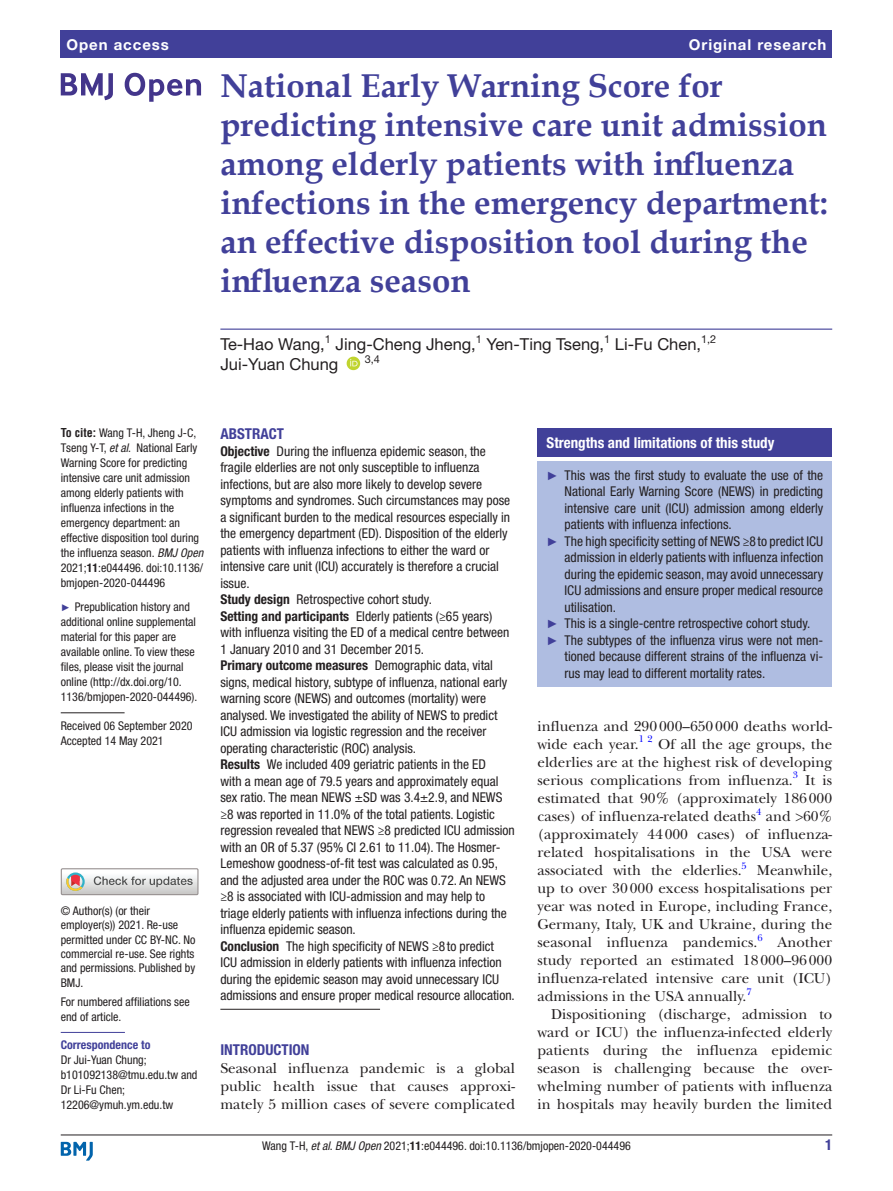
<style>
.page{position:relative;width:893px;height:1191px;background:#fff}
.page>*{position:absolute;margin:0;border:0;box-sizing:border-box;transform-origin:0 0}
.t1{font:700 33px/39px "Book Antiqua";color:#414099}
.t2{font:16.5px "Helvetica Neue LT Std";color:#231f20}
.t3{font:15px/18px "New Baskerville";color:#231f20;text-align:justify}
.t4{font:700 condensed 15px "Helvetica Neue LT Std";color:#fff}
.t5{font:700 15px "Helvetica Neue LT Std";letter-spacing:.065em;color:#fff}
.t6{font:700 condensed 15px "Helvetica Neue LT Std";color:#414099}
.t7{font:condensed 13.5px/16.5px "Helvetica Neue LT Std";color:#231f20}
.t8{font:condensed 12px/15px "Helvetica Neue LT Std";color:#231f20}
.t9{font:700 condensed 12px "Helvetica Neue LT Std";color:#414099}
.t10{font:10.95px "Helvetica Neue LT Std";color:#231f20}
.t11{font:9.9px "New Baskerville";color:#00f}
.s1{font-family:"Helvetica LT Std";font-weight:700}
.s2{font-style:italic}
.s3{font-weight:700}
.s4{font-family:"Arial";font-stretch:normal;font-size:9.75px;color:#414099}
.s5{font-family:"Arial";font-stretch:normal;font-size:12px;color:#414099}
</style>
<div class="page">
<hr style="left:61px;top:1134px;width:771px;height:1px;background:#231f20">
<svg style="left:61px;top:1141px;width:32px;height:19px"></svg>
<div style="left:61px;top:31px;width:771px;height:27px;background:#414099"></div>
<hr style="left:220px;top:328px;width:612px;height:2px;background:#414099">
<svg style="left:347px;top:357px;width:13px;height:13px"></svg>
<hr style="left:61px;top:712px;width:64px;height:1px;background:#231f20">
<hr style="left:61px;top:1032px;width:64px;height:1px;background:#414099">
<svg style="left:61px;top:73px;width:52px;height:27px"></svg>
<svg style="left:125px;top:73px;width:76px;height:29px"></svg>
<div style="left:61px;top:868px;width:138px;height:27px;border:1px solid #969090"></div>
<svg style="left:61px;top:868px;width:137px;height:26px"></svg>
<hr style="left:220px;top:1009px;width:160px;height:1px;background:#231f20">
<div style="left:538px;top:428px;width:294px;height:29px;background:#414099"></div>
<div style="left:538px;top:461px;width:294px;height:226px;background:#afbde1"></div>
<p class="t5" style="left:66px;top:35px;width:104px">Open access</p>
<p class="t5" style="left:689px;top:35px;width:139px">Original research</p>
<h1 class="t1" style="left:220px;top:66px;width:609px">National Early Warning Score for predicting intensive care unit admission among elderly patients with influenza infections in the emergency department: an effective disposition tool during the influenza season</h1>
<p class="t2" style="left:220px;top:335px;width:106px">Te-Hao Wang,</p>
<p class="t10" style="left:325px;top:332px;width:8px">1</p>
<p class="t2" style="left:336px;top:335px;width:142px">Jing-Cheng Jheng,</p>
<p class="t10" style="left:476px;top:332px;width:8px">1</p>
<p class="t2" style="left:487px;top:335px;width:119px">Yen-Ting Tseng,</p>
<p class="t10" style="left:604px;top:332px;width:8px">1</p>
<p class="t2" style="left:615px;top:335px;width:88px">Li-Fu Chen,</p>
<p class="t10" style="left:701px;top:332px;width:17px">1,2</p>
<p class="t2" style="left:220px;top:354px;width:119px">Jui-Yuan Chung</p>
<p class="t10" style="left:365px;top:352px;width:17px">3,4</p>
<p class="t8" style="left:61px;top:425px;width:144px"><span class="s1">To cite:</span> Wang T-H, Jheng J-C,<br>Tseng Y-T, <span class="s2">et al</span>. National Early<br>Warning Score for predicting intensive care unit admission among elderly patients with influenza infections in the emergency department: an effective disposition tool during the influenza season. <span class="s2">BMJ Open<br></span>2021;<span class="s3">11</span>:e044496. doi:10.1136/ bmjopen-2020-044496</p>
<p class="t8" style="left:61px;top:599px;width:138px"><span class="s4">►</span> Prepublication history and additional online supplemental material for this paper are available online. To view these files, please visit the journal online (http://dx.doi.org/10.<br>1136/bmjopen-2020-044496).</p>
<p class="t8" style="left:61px;top:718px;width:133px">Received 06 September 2020<br>Accepted 14 May 2021</p>
<p class="t8" style="left:61px;top:903px;width:136px;line-height:14.4px">© Author(s) (or their employer(s)) 2021. Re-use permitted under CC BY-NC. No commercial re-use. See rights and permissions. Published by<br>BMJ.</p>
<p class="t8" style="left:61px;top:994px;width:130px">For numbered affiliations see end of article.</p>
<p class="t9" style="left:61px;top:1037px;width:91px">Correspondence to</p>
<p class="t8" style="left:61px;top:1052px;width:138px">Dr Jui-Yuan Chung; b101092138@tmu.edu.tw and<br>Dr Li-Fu Chen;<br>12206@ymuh.ym.edu.tw</p>
<p class="t6" style="left:220px;top:425px;width:65px">ABSTRACT</p>
<p class="t7" style="left:220px;top:442px;width:296px"><span class="s3">Objective</span> During the influenza epidemic season, the fragile elderlies are not only susceptible to influenza infections, but are also more likely to develop severe symptoms and syndromes. Such circumstances may pose a significant burden to the medical resources especially in the emergency department (ED). Disposition of the elderly patients with influenza infections to either the ward or intensive care unit (ICU) accurately is therefore a crucial issue.<br><span class="s3">Study design</span> Retrospective cohort study.<br><span class="s3">Setting and participants</span> Elderly patients (≥65 years) with influenza visiting the ED of a medical centre between 1 January 2010 and 31 December 2015.<br><span class="s3">Primary outcome measures</span> Demographic data, vital signs, medical history, subtype of influenza, national early warning score (NEWS) and outcomes (mortality) were analysed. We investigated the ability of NEWS to predict ICU admission via logistic regression and the receiver operating characteristic (ROC) analysis.<br><span class="s3">Results</span> We included 409 geriatric patients in the ED<br>with a mean age of 79.5 years and approximately equal sex ratio. The mean NEWS ±SD was 3.4±2.9, and NEWS ≥8 was reported in 11.0% of the total patients. Logistic regression revealed that NEWS ≥8 predicted ICU admission with an OR of 5.37 (95% CI 2.61 to 11.04). The Hosmer-Lemeshow goodness-of-fit test was calculated as 0.95, and the adjusted area under the ROC was 0.72. An NEWS ≥8 is associated with ICU-admission and may help to triage elderly patients with influenza infections during the influenza epidemic season.<br><span class="s3">Conclusion</span> The high specificity of NEWS ≥8 to predict<br>ICU admission in elderly patients with influenza infection during the epidemic season may avoid unnecessary ICU admissions and ensure proper medical resource allocation.</p>
<p class="t6" style="left:220px;top:1041px;width:91px">INTRODUCTION</p>
<p class="t3" style="left:220px;top:1059px;width:296px">Seasonal influenza pandemic is a global public health issue that causes approxi&shy;mately 5 million cases of severe complicated</p>
<p class="t4" style="left:547px;top:434px;width:229px">Strengths and limitations of this study</p>
<p class="t7" style="left:547px;top:467px;width:278px"><span class="s5">►</span> This was the first study to evaluate the use of the</p>
<p class="t7" style="left:565px;top:483px;width:260px">National Early Warning Score (NEWS) in predicting</p>
<p class="t7" style="left:565px;top:500px;width:260px">intensive care unit (ICU) admission among elderly</p>
<p class="t7" style="left:565px;top:516px;width:169px">patients with influenza infections.</p>
<p class="t7" style="left:547px;top:533px;width:278px"><span class="s5">►</span> The high specificity setting of NEWS ≥8 to predict ICU</p>
<p class="t7" style="left:565px;top:549px;width:260px">admission in elderly patients with influenza infection</p>
<p class="t7" style="left:565px;top:566px;width:260px">during the epidemic season, may avoid unnecessary</p>
<p class="t7" style="left:565px;top:582px;width:260px">ICU admissions and ensure proper medical resource</p>
<p class="t7" style="left:565px;top:599px;width:53px">utilisation.</p>
<p class="t7" style="left:547px;top:615px;width:265px"><span class="s5">►</span> This is a single-centre retrospective cohort study.</p>
<p class="t7" style="left:547px;top:632px;width:278px"><span class="s5">►</span> The subtypes of the influenza virus were not men-</p>
<p class="t7" style="left:565px;top:648px;width:260px">tioned because different strains of the influenza vi-</p>
<p class="t7" style="left:565px;top:665px;width:202px">rus may lead to different mortality rates.</p>
<p class="t3" style="left:538px;top:717px;width:296px">influenza and 290000–650000 deaths world&shy;wide each year.<sup>1</sup> <sup>2</sup> Of all the age groups, the elderlies are at the highest risk of developing serious complications from influenza.</p>
<p class="t11" style="left:793px;top:769px;width:7px">3</p>
<p class="t3" style="left:538px;top:771px;width:296px;text-indent:268px">It is estimated that 90% (approximately 186000 cases) of influenza-related deaths</p>
<p class="t11" style="left:756px;top:805px;width:7px">4</p>
<p class="t3" style="left:538px;top:807px;width:296px;text-indent:228px">and &gt;60% (approximately 44000 cases) of influenza&shy;related hospitalisations in the USA were associated with the elderlies.</p>
<p class="t11" style="left:742px;top:859px;width:7px">5</p>
<p class="t3" style="left:538px;top:861px;width:296px;text-indent:219px">Meanwhile, up to over 30000 excess hospitalisations per year was noted in Europe, including France, Germany, Italy, UK and Ukraine, during the seasonal influenza pandemics.</p>
<p class="t11" style="left:757px;top:931px;width:7px">6</p>
<p class="t3" style="left:538px;top:933px;width:296px;text-indent:240px">Another study reported an estimated 18000–96000 influenza-related intensive care unit (ICU) admissions in the USA annually.</p>
<p class="t11" style="left:746px;top:985px;width:7px">7</p>
<p class="t3" style="left:538px;top:1005px;width:296px;text-indent:14px">Dispositioning (discharge, admission to ward or ICU) the influenza-infected elderly patients during the influenza epidemic season is challenging because the over&shy;whelming number of patients with influenza in hospitals may heavily burden the limited</p>
<p class="t8" style="left:262px;top:1137px;width:370px">Wang T-H, <span class="s2">et al</span>. <span class="s2">BMJ Open</span> 2021;<span class="s3">11</span>:e044496. doi:10.1136/bmjopen-2020-044496</p>
<p class="t6" style="left:825px;top:1135px;width:9px">1</p>
</div>
